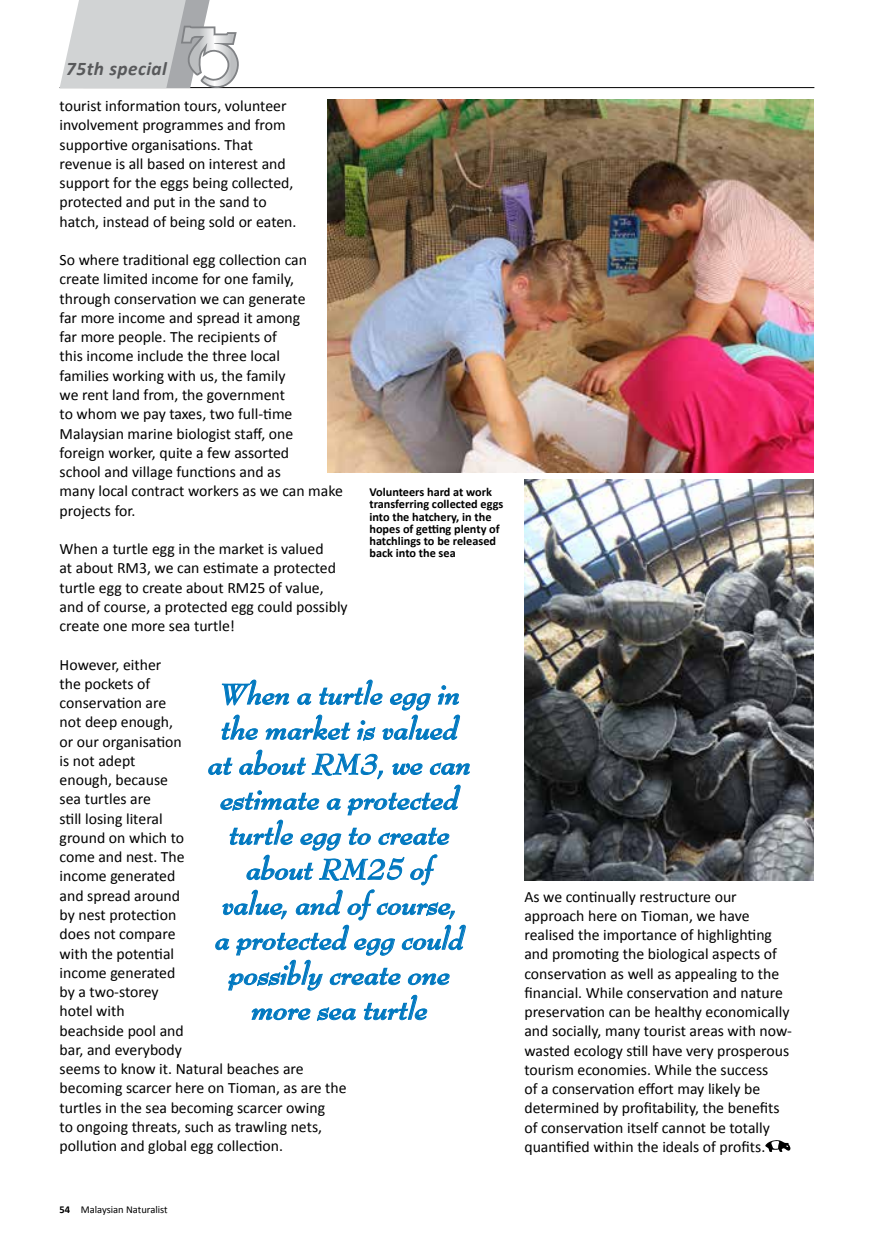
<style>
.page{position:relative;width:874px;height:1241px;background:#fff}
.page>*{position:absolute;margin:0;border:0;box-sizing:border-box;transform-origin:0 0}
.t1{font:italic 700 31.5px/35px "Bernhard Modern Std";color:#0078c0;text-align:center}
.t2{font:italic 700 19.25px "Calibri";letter-spacing:.025em;color:#58595b}
.t3{font:15.75px/19.2px "Calibri";color:#000}
.t4{font:700 12.25px/12.2px "Calibri";color:#000}
.t5{font:10.5px "Calibri";color:#000}
.s1{font-weight:700}
</style>
<div class="page">
<hr style="left:60px;top:87px;width:754px;height:1px;background:#000">
<img style="left:524px;top:479px;width:289px;height:401px">
<img style="left:327px;top:99px;width:486px;height:373px">
<svg style="left:208px;top:679px;width:262px;height:343px"></svg>
<svg style="left:765px;top:1140px;width:26px;height:11px"></svg>
<svg style="left:60px;top:0;width:180px;height:88px"></svg>
<p class="t2" style="left:66px;top:56px;width:102px">75th special</p>
<p class="t3" style="left:60px;top:96px;width:238px">tourist information tours, volunteer involvement programmes and from supportive organisations. That revenue is all based on interest and support for the eggs being collected, protected and put in the sand to hatch, instead of being sold or eaten.</p>
<p class="t3" style="left:60px;top:250px;width:285px">So where traditional egg collection can create limited income for one family, through conservation we can generate<br>far more income and spread it among<br>far more people. The recipients of<br>this income include the three local<br>families working with us, the family<br>we rent land from, the government<br>to whom we pay taxes, two full-time Malaysian marine biologist staff, one<br>foreign worker, quite a few assorted<br>school and village functions and as<br>many local contract workers as we can make projects for.</p>
<p class="t3" style="left:60px;top:539px;width:289px">When a turtle egg in the market is valued<br>at about RM3, we can estimate a protected turtle egg to create about RM25 of value, and of course, a protected egg could possibly create one more sea turtle!</p>
<p class="t3" style="left:60px;top:654px;width:288px">However, either<br>the pockets of<br>conservation are<br>not deep enough,<br>or our organisation<br>is not adept<br>enough, because<br>sea turtles are<br>still losing literal<br>ground on which to<br>come and nest. The<br>income generated<br>and spread around<br>by nest protection<br>does not compare<br>with the potential<br>income generated<br>by a two-storey<br>hotel with<br>beachside pool and<br>bar, and everybody<br>seems to know it. Natural beaches are becoming scarcer here on Tioman, as are the turtles in the sea becoming scarcer owing<br>to ongoing threats, such as trawling nets, pollution and global egg collection.</p>
<p class="t4" style="left:369px;top:486px;width:135px">Volunteers hard at work transferring collected eggs into the hatchery, in the hopes of getting plenty of hatchlings to be released back into the sea</p>
<h1 class="t1" style="left:208px;top:676px;width:264px">When a turtle egg in the market is valued at about RM3, we can estimate a protected turtle egg to create about RM25 of<br>value, and of course,<br>a protected egg could possibly create one more sea turtle</h1>
<p class="t5" style="left:60px;top:1202px;width:110px"><span class="s1">54</span> Malaysian Naturalist</p>
<p class="t3" style="left:524px;top:886px;width:269px">As we continually restructure our approach here on Tioman, we have realised the importance of highlighting and promoting the biological aspects of conservation as well as appealing to the financial. While conservation and nature preservation can be healthy economically and socially, many tourist areas with now&shy;wasted ecology still have very prosperous tourism economies. While the success<br>of a conservation effort may likely be determined by profitability, the benefits of conservation itself cannot be totally quantified within the ideals of profits.</p>
</div>
